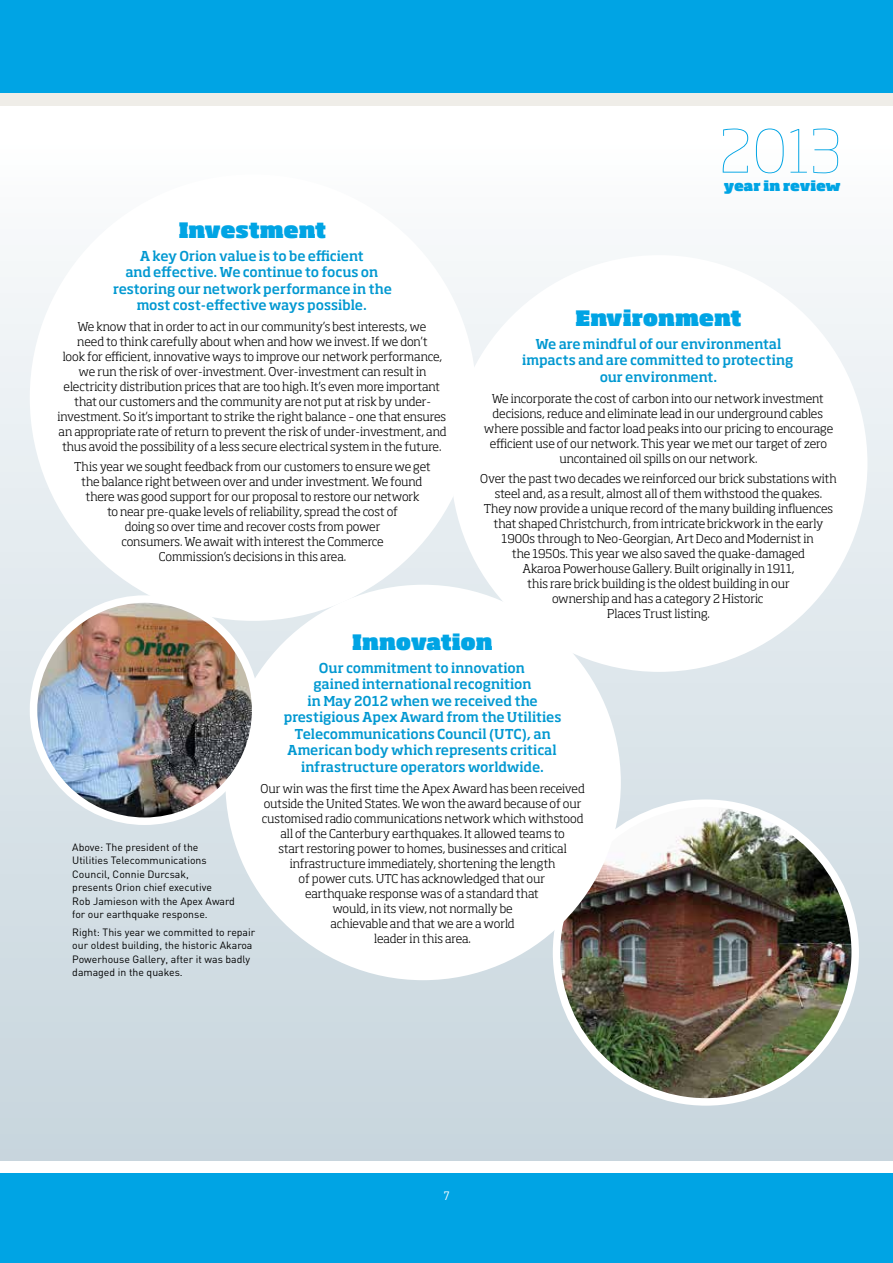
<style>
.page{position:relative;width:893px;height:1263px;background:#fff}
.page>*{position:absolute;margin:0;border:0;box-sizing:border-box;transform-origin:0 0}
.t1{font:100 58.5px "Soho Std";color:#00a4e4}
.t2{font:900 21px "Soho Std";letter-spacing:-.01em;color:#00a4e4}
.t3{font:500 13.5px/16.5px "Soho Std";letter-spacing:-.005em;color:#0098d1;text-align:center}
.t4{font:900 13.5px "Soho Std";letter-spacing:-.015em;color:#00a4e4}
.t5{font:300 12px/15px "Soho Std";letter-spacing:-.005em;color:#000;text-align:center}
.t6{font:12px "DIN";color:#fff}
.t7{font:10.5px/13.5px "DIN";color:#000}
</style>
<div class="page">
<div style="left:0;top:145px;width:893px;height:1016px;background:linear-gradient(to bottom,#fafcfd,#c6d5dd)"></div>
<div style="left:0;top:0;width:893px;height:94px;background:#00a4e4"></div>
<div style="left:0;top:94px;width:893px;height:12px;background:#efede8"></div>
<div style="left:0;top:1174px;width:893px;height:89px;background:#00a4e4"></div>
<img style="left:557px;top:803px;width:298px;height:298px">
<div style="left:553px;top:799px;width:306px;height:307px;border:8px solid #fff;border-radius:50%"></div>
<div style="left:30px;top:174px;width:446px;height:447px;background:#fff;border-radius:50%"></div>
<div style="left:225px;top:585px;width:396px;height:395px;background:#fff;border-radius:50%"></div>
<div style="left:451px;top:255px;width:416px;height:417px;background:#fff;border-radius:50%"></div>
<img style="left:34px;top:600px;width:222px;height:221px">
<div style="left:30px;top:595px;width:229px;height:230px;border:8px solid #fff;border-radius:50%"></div>
<h2 class="t2" style="left:179px;top:216px;width:149px">Investment</h2>
<p class="t3" style="left:113px;top:247px;width:280px">A key Orion value is to be efficient<br>and effective. We continue to focus on restoring our network performance in the most cost-effective ways possible.</p>
<p class="t5" style="left:57px;top:319px;width:391px">We know that in order to act in our community’s best interests, we<br>need to think carefully about when and how we invest. If we don’t<br>look for efficient, innovative ways to improve our network performance, we run the risk of over-investment. Over-investment can result in electricity distribution prices that are too high. It’s even more important that our customers and the community are not put at risk by under&shy;investment. So it’s important to strike the right balance – one that ensures an appropriate rate of return to prevent the risk of under-investment, and thus avoid the possibility of a less secure electrical system in the future.</p>
<p class="t5" style="left:74px;top:459px;width:358px">This year we sought feedback from our customers to ensure we get the balance right between over and under investment. We found there was good support for our proposal to restore our network<br>to near pre-quake levels of reliability, spread the cost of<br>doing so over time and recover costs from power<br>consumers. We await with interest the Commerce<br>Commission’s decisions in this area.</p>
<h1 class="t1" style="left:719px;top:114px;width:125px">2013</h1>
<p class="t4" style="left:724px;top:177px;width:118px">year in review</p>
<h2 class="t2" style="left:575px;top:304px;width:168px">Environment</h2>
<p class="t3" style="left:522px;top:335px;width:273px">We are mindful of our environmental impacts and are committed to protecting our environment.</p>
<p class="t5" style="left:484px;top:391px;width:351px">We incorporate the cost of carbon into our network investment decisions, reduce and eliminate lead in our underground cables where possible and factor load peaks into our pricing to encourage efficient use of our network. This year we met our target of zero uncontained oil spills on our network.</p>
<p class="t5" style="left:480px;top:470px;width:358px">Over the past two decades we reinforced our brick substations with steel and, as a result, almost all of them withstood the quakes.<br>They now provide a unique record of the many building influences that shaped Christchurch, from intricate brickwork in the early 1900s through to Neo-Georgian, Art Deco and Modernist in<br>the 1950s. This year we also saved the quake-damaged<br>Akaroa Powerhouse Gallery. Built originally in 1911,<br>this rare brick building is the oldest building in our<br>ownership and has a category 2 Historic<br>Places Trust listing.</p>
<h2 class="t2" style="left:352px;top:628px;width:142px">Innovation</h2>
<p class="t3" style="left:284px;top:659px;width:279px">Our commitment to innovation<br>gained international recognition<br>in May 2012 when we received the prestigious Apex Award from the Utilities Telecommunications Council (UTC), an American body which represents critical infrastructure operators worldwide.</p>
<p class="t5" style="left:260px;top:781px;width:326px">Our win was the first time the Apex Award has been received outside the United States. We won the award because of our customised radio communications network which withstood all of the Canterbury earthquakes. It allowed teams to<br>start restoring power to homes, businesses and critical infrastructure immediately, shortening the length<br>of power cuts. UTC has acknowledged that our<br>earthquake response was of a standard that<br>would, in its view, not normally be<br>achievable and that we are a world<br>leader in this area.</p>
<p class="t7" style="left:72px;top:840px;width:164px">Above: The president of the<br>Utilities Telecommunications<br>Council, Connie Durcsak,<br>presents Orion chief executive<br>Rob Jamieson with the Apex Award for our earthquake response.</p>
<p class="t7" style="left:72px;top:925px;width:184px">Right: This year we committed to repair our oldest building, the historic Akaroa Powerhouse Gallery, after it was badly damaged in the quakes.</p>
<p class="t6" style="left:443px;top:1188px;width:8px">7</p>
</div>
